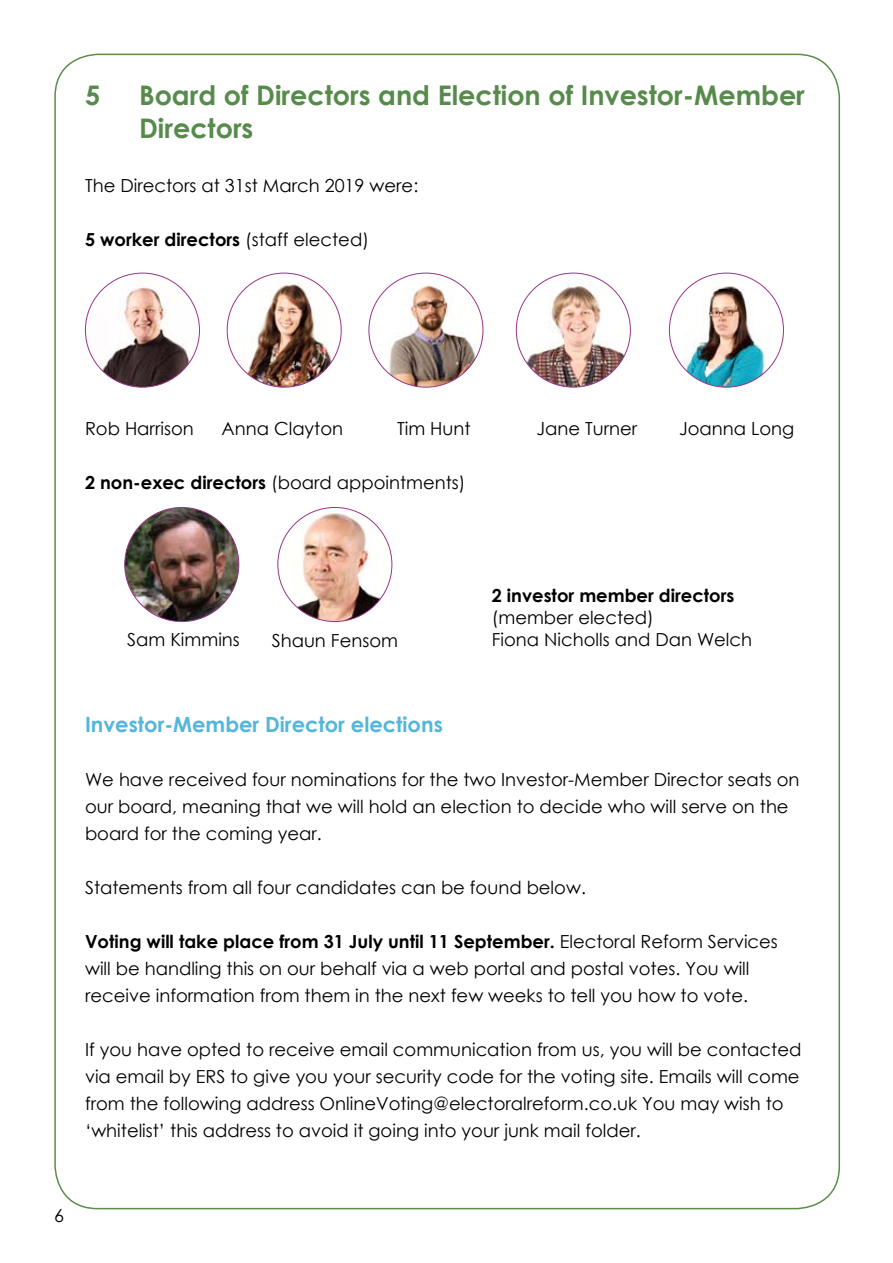
<style>
.page{position:relative;width:893px;height:1263px;background:#fff}
.page>*{position:absolute;margin:0;border:0;box-sizing:border-box;transform-origin:0 0}
.t1{font:700 27px/32.4px "Century Gothic";color:#568b4b}
.t2{font:700 21px "Century Gothic";color:#53b6dd}
.t3{font:18px/27px "Century Gothic";color:#000}
.t4{font:700 18px "Century Gothic";color:#000}
.s1{font-weight:400}
.s2{font-weight:700}
</style>
<div class="page">
<img style="left:516px;top:273px;width:114px;height:114px;border-radius:50%">
<img style="left:669px;top:278px;width:114px;height:109px">
<img style="left:227px;top:273px;width:114px;height:114px;border-radius:50%">
<img style="left:85px;top:273px;width:114px;height:114px;border-radius:50%">
<img style="left:369px;top:273px;width:114px;height:114px;border-radius:50%">
<img style="left:125px;top:507px;width:114px;height:114px;border-radius:50%">
<img style="left:278px;top:507px;width:114px;height:114px;border-radius:50%">
<h1 class="t1" style="left:85px;top:78px;width:17px">5</h1>
<h1 class="t1" style="left:139px;top:78px;width:667px">Board of Directors and Election of Investor-Member<br>Directors</h1>
<p class="t3" style="left:85px;top:171px;width:335px">The Directors at 31st March 2019 were:</p>
<p class="t4" style="left:85px;top:225px;width:285px">5 worker directors <span class="s1">(staff elected)</span></p>
<p class="t3" style="left:85px;top:414px;width:110px">Rob Harrison</p>
<p class="t3" style="left:222px;top:414px;width:123px">Anna Clayton</p>
<p class="t3" style="left:397px;top:414px;width:75px">Tim Hunt</p>
<p class="t3" style="left:537px;top:414px;width:102px">Jane Turner</p>
<p class="t3" style="left:679px;top:414px;width:117px">Joanna Long</p>
<p class="t3" style="left:85px;top:468px;width:382px"><span class="s2">2 non-exec directors</span> (board appointments)</p>
<p class="t3" style="left:127px;top:625px;width:114px">Sam Kimmins</p>
<p class="t3" style="left:272px;top:627px;width:128px">Shaun Fensom</p>
<p class="t2" style="left:85px;top:708px;width:359px">Investor-Member Director elections</p>
<p class="t4" style="left:492px;top:582px;width:244px">2 investor member directors</p>
<p class="t3" style="left:492px;top:606px;width:262px;line-height:21.6px">(member elected)<br>Fiona Nicholls and Dan Welch</p>
<p class="t3" style="left:85px;top:765px;width:716px">We have received four nominations for the two Investor-Member Director seats on our board, meaning that we will hold an election to decide who will serve on the board for the coming year.</p>
<p class="t3" style="left:85px;top:873px;width:502px">Statements from all four candidates can be found below.</p>
<p class="t3" style="left:85px;top:927px;width:694px"><span class="s2">Voting will take place from 31 July until 11 September.</span> Electoral Reform Services will be handling this on our behalf via a web portal and postal votes. You will receive information from them in the next few weeks to tell you how to vote.</p>
<p class="t3" style="left:85px;top:1035px;width:718px">If you have opted to receive email communication from us, you will be contacted via email by ERS to give you your security code for the voting site. Emails will come from the following address OnlineVoting@electoralreform.co.uk You may wish to ‘whitelist’ this address to avoid it going into your junk mail folder.</p>
</div>
